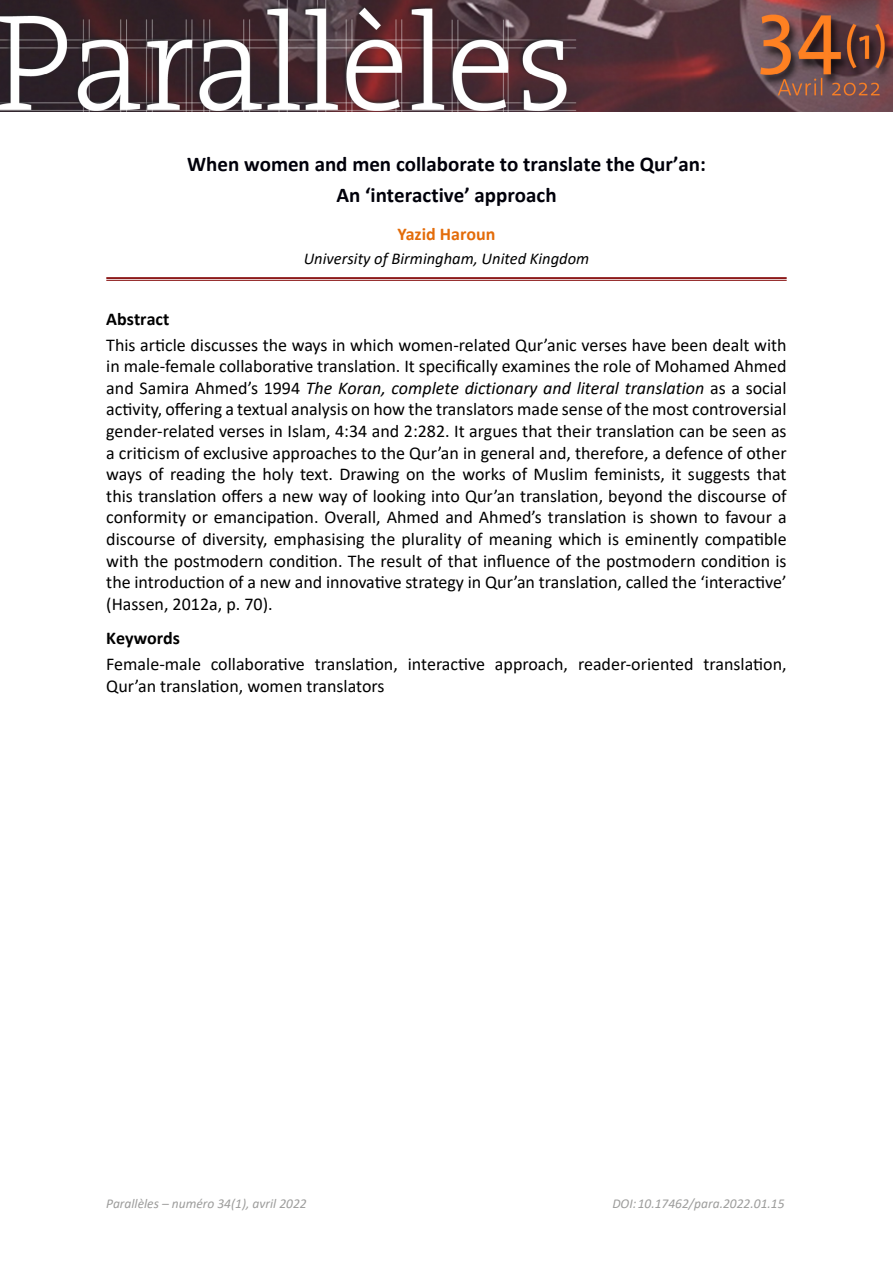
<style>
.page{position:relative;width:893px;height:1263px;background:#fff}
.page>*{position:absolute;margin:0;border:0;box-sizing:border-box;transform-origin:0 0}
.t1{font:700 21px/31.2px "Calibri";color:#00000a;text-align:center}
.t2{font:18px/21.6px "Calibri";color:#000;text-align:justify}
.t3{font:700 18px "Calibri";color:#000}
.t4{font:700 18px "Calibri";color:#e36c0a}
.t5{font:italic 16.5px "Calibri";color:#000}
.t6{font:italic 13.5px "Calibri";color:#9d9d9c}
.s1{font-style:italic}
</style>
<div class="page">
<img style="left:0;top:0;width:893px;height:111px">
<hr style="left:106px;top:277px;width:681px;height:2px;background:#800000">
<hr style="left:106px;top:280px;width:681px;height:1px;background:#800000">
<p class="t1" style="left:187px;top:148px;width:520px">When women and men collaborate to translate the Qur’an:<br>An ‘interactive’ approach</p>
<p class="t4" style="left:398px;top:222px;width:99px">Yazid Haroun</p>
<p class="t5" style="left:304px;top:247px;width:287px">University of Birmingham, United Kingdom</p>
<p class="t3" style="left:106px;top:306px;width:65px">Abstract</p>
<p class="t2" style="left:106px;top:333px;width:682px">This article discusses the ways in which women-related Qur’anic verses have been dealt with in male-female collaborative translation. It specifically examines the role of Mohamed Ahmed and Samira Ahmed’s 1994 <span class="s1">The Koran, complete dictionary and literal translation</span> as a social activity, offering a textual analysis on how the translators made sense of the most controversial gender-related verses in Islam, 4:34 and 2:282. It argues that their translation can be seen as a criticism of exclusive approaches to the Qur’an in general and, therefore, a defence of other ways of reading the holy text. Drawing on the works of Muslim feminists, it suggests that this translation offers a new way of looking into Qur’an translation, beyond the discourse of conformity or emancipation. Overall, Ahmed and Ahmed’s translation is shown to favour a discourse of diversity, emphasising the plurality of meaning which is eminently compatible with the postmodern condition. The result of that influence of the postmodern condition is the introduction of a new and innovative strategy in Qur’an translation, called the ‘interactive’ (Hassen, 2012a, p. 70).</p>
<p class="t3" style="left:106px;top:625px;width:75px">Keywords</p>
<p class="t2" style="left:106px;top:653px;width:682px">Female-male collaborative translation, interactive approach, reader-oriented translation,<br>Qur’an translation, women translators</p>
<p class="t6" style="left:106px;top:1194px;width:202px">Parallèles – numéro 34(1), avril 2022</p>
<p class="t6" style="left:612px;top:1194px;width:174px">DOI:10.17462/para.2022.01.15</p>
</div>
